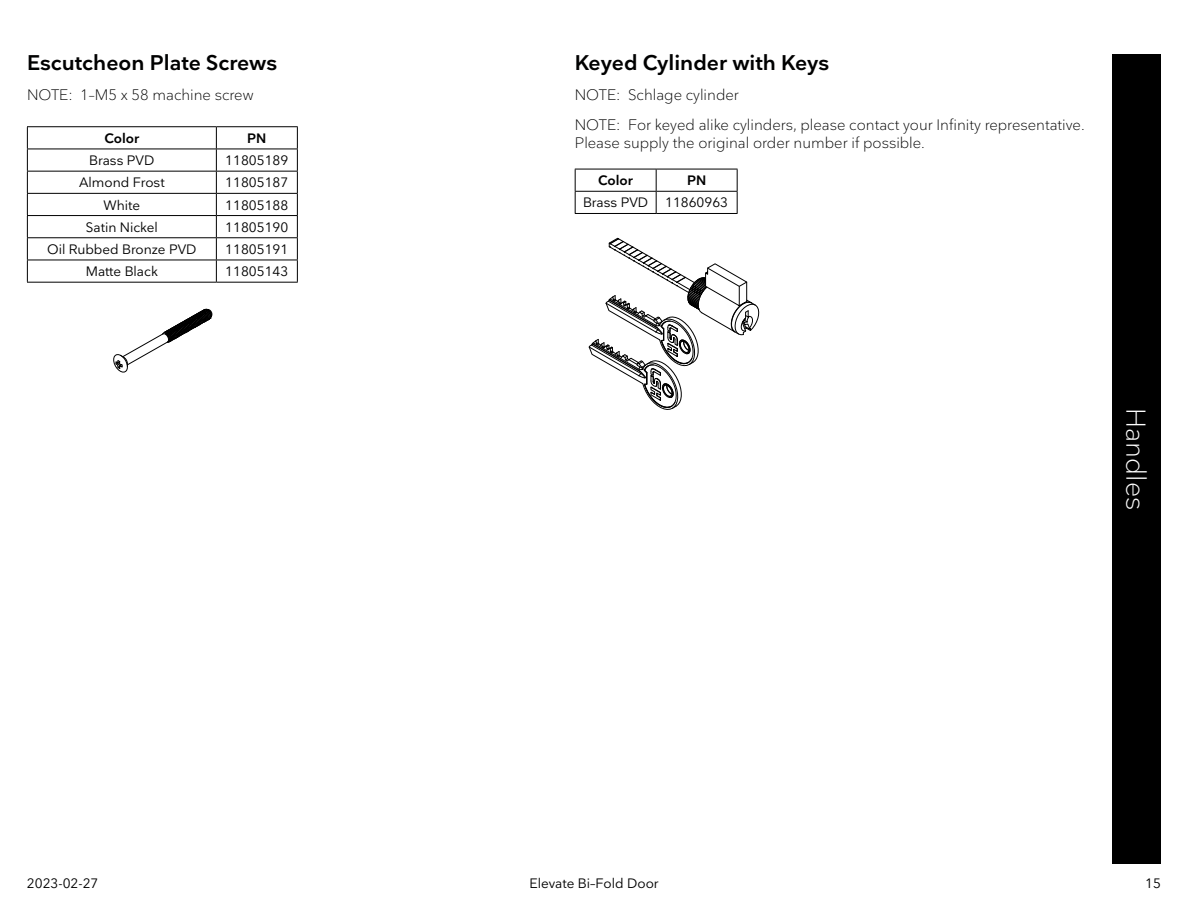
<style>
.page{position:relative;width:1188px;height:918px;background:#fff}
.page>*{position:absolute;margin:0;border:0;box-sizing:border-box;transform-origin:0 0}
.t1{font:300 27px "Nationale";color:#fff}
.t2{font:600 21px "Nationale";color:#000101}
.t3{font:300 15px/30.2px "Nationale";color:#000}
.t4{font:13.5px "Nationale";color:#000}
.t5{font:13.5px "Nationale";color:#000101}
.t6{font:600 13.5px "Nationale";color:#000}
</style>
<div class="page">
<div style="left:1112px;top:54px;width:49px;height:810px;background:#000"></div>
<hr style="left:575px;top:169px;width:81px;height:1px;background:#000">
<hr style="left:656px;top:169px;width:82px;height:1px;background:#000">
<hr style="left:575px;top:191px;width:81px;height:1px;background:#000">
<svg style="left:575px;top:169px;width:1px;height:44px"></svg>
<hr style="left:656px;top:191px;width:82px;height:1px;background:#000">
<svg style="left:656px;top:169px;width:1px;height:44px"></svg>
<svg style="left:737px;top:169px;width:1px;height:44px"></svg>
<hr style="left:575px;top:213px;width:81px;height:1px;background:#000">
<hr style="left:656px;top:213px;width:82px;height:1px;background:#000">
<svg style="left:113px;top:308px;width:100px;height:65px"></svg>
<hr style="left:27px;top:126px;width:189px;height:1px;background:#000">
<hr style="left:216px;top:126px;width:82px;height:1px;background:#000">
<hr style="left:27px;top:149px;width:189px;height:1px;background:#000">
<hr style="left:216px;top:149px;width:82px;height:1px;background:#000">
<hr style="left:27px;top:171px;width:189px;height:1px;background:#000">
<hr style="left:216px;top:171px;width:82px;height:1px;background:#000">
<hr style="left:27px;top:193px;width:189px;height:1px;background:#000">
<hr style="left:216px;top:193px;width:82px;height:1px;background:#000">
<hr style="left:27px;top:215px;width:189px;height:1px;background:#000">
<hr style="left:216px;top:215px;width:82px;height:1px;background:#000">
<hr style="left:27px;top:237px;width:189px;height:1px;background:#000">
<hr style="left:216px;top:237px;width:82px;height:1px;background:#000">
<hr style="left:27px;top:260px;width:189px;height:1px;background:#000">
<svg style="left:27px;top:127px;width:1px;height:155px"></svg>
<hr style="left:216px;top:260px;width:82px;height:1px;background:#000">
<svg style="left:216px;top:127px;width:1px;height:155px"></svg>
<svg style="left:297px;top:127px;width:1px;height:155px"></svg>
<hr style="left:27px;top:282px;width:189px;height:1px;background:#000">
<hr style="left:216px;top:282px;width:82px;height:1px;background:#000">
<svg style="left:588px;top:237px;width:172px;height:173px"></svg>
<h2 class="t2" style="left:27px;top:49px;width:252px">Escutcheon Plate Screws</h2>
<p class="t3" style="left:27px;top:79px;width:228px">NOTE: 1–M5 x 58 machine screw</p>
<p class="t6" style="left:104px;top:130px;width:36px">Color</p>
<p class="t6" style="left:247px;top:130px;width:21px">PN</p>
<p class="t4" style="left:89px;top:152px;width:67px">Brass PVD</p>
<p class="t4" style="left:225px;top:152px;width:65px">11805189</p>
<p class="t4" style="left:79px;top:174px;width:87px">Almond Frost</p>
<p class="t4" style="left:225px;top:174px;width:65px">11805187</p>
<p class="t4" style="left:104px;top:196px;width:38px">White</p>
<p class="t4" style="left:225px;top:196px;width:65px">11805188</p>
<p class="t4" style="left:86px;top:219px;width:74px">Satin Nickel</p>
<p class="t4" style="left:225px;top:219px;width:65px">11805190</p>
<p class="t4" style="left:47px;top:241px;width:151px">Oil Rubbed Bronze PVD</p>
<p class="t4" style="left:225px;top:241px;width:65px">11805191</p>
<p class="t4" style="left:86px;top:263px;width:74px">Matte Black</p>
<p class="t4" style="left:225px;top:263px;width:65px">11805143</p>
<h2 class="t2" style="left:575px;top:49px;width:256px">Keyed Cylinder with Keys</h2>
<p class="t3" style="left:575px;top:79px;width:511px">NOTE: Schlage cylinder<br>NOTE: For keyed alike cylinders, please contact your Infinity representative.</p>
<p class="t3" style="left:575px;top:128px;width:352px">Please supply the original order number if possible.</p>
<p class="t6" style="left:598px;top:172px;width:36px">Color</p>
<p class="t6" style="left:687px;top:172px;width:21px">PN</p>
<p class="t4" style="left:583px;top:194px;width:147px">Brass PVD 11860963</p>
<h1 class="t1" style="left:1153px;top:408px;width:103px;rotate:90deg">Handles</h1>
<p class="t5" style="left:529px;top:874px;width:131px">Elevate Bi–Fold Door</p>
<p class="t5" style="left:27px;top:874px;width:73px">2023-02-27</p>
<p class="t5" style="left:1145px;top:874px;width:17px">15</p>
</div>
